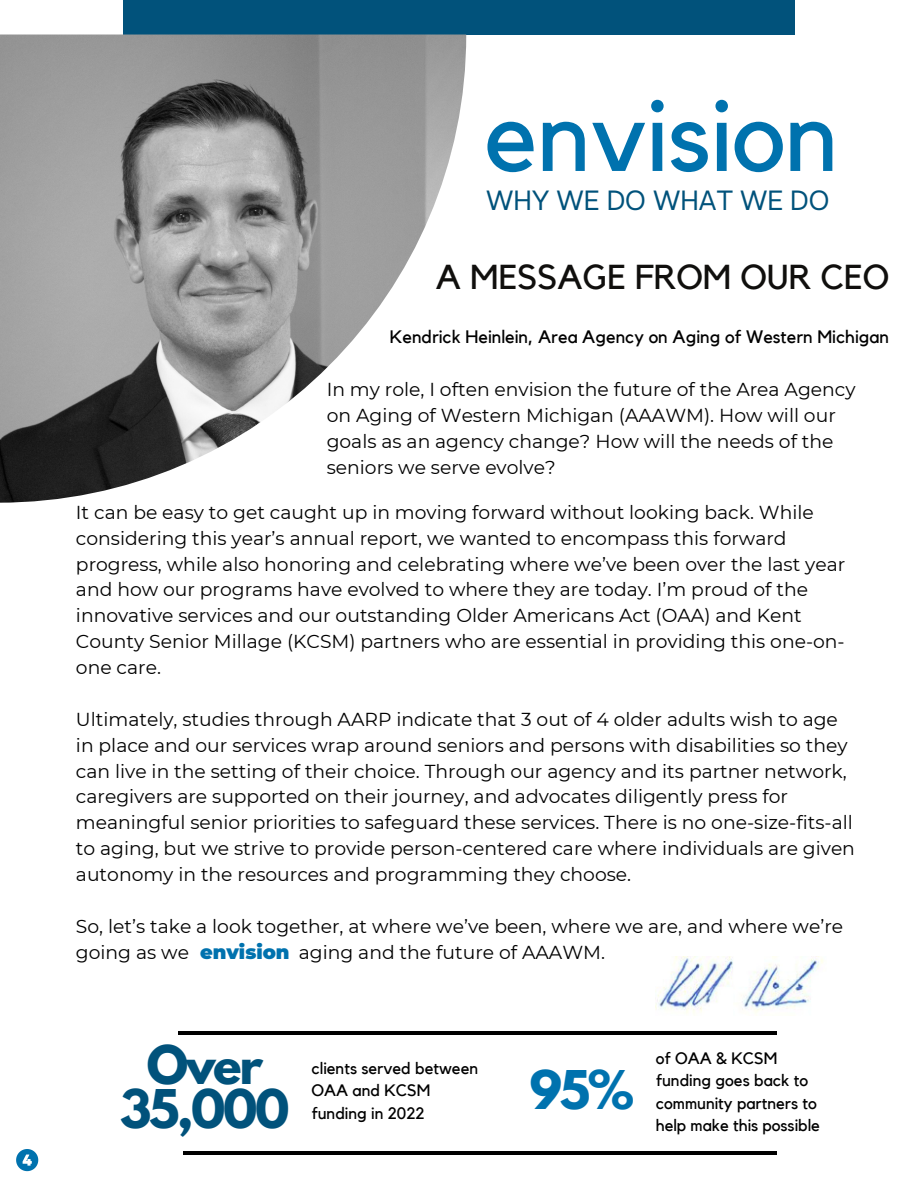
<style>
.page{position:relative;width:918px;height:1188px;background:#fff}
.page>*{position:absolute;margin:0;border:0;box-sizing:border-box;transform-origin:0 0}
.t1{font:100.5px "Kollektif";color:#0072ae}
.t2{font:700 47.25px/43.8px "League Spartan";letter-spacing:-.05em;color:#01527b;text-align:center}
.t3{font:700 47.25px "League Spartan";color:#0072ae}
.t4{font:34.5px "Kollektif";color:#100f0d}
.t5{font:25.5px "Open Sauce One";color:#01527b}
.t6{font:900 19.5px "Montserrat";color:#0072ae}
.t7{font:18.75px/25.8px "Montserrat";color:#000}
.t8{font:18px "Kollektif";color:#000}
.t9{font:16.5px/22.5px "Kollektif";color:#000}
</style>
<div class="page">
<div style="left:123px;top:0;width:672px;height:35px;background:#01527b"></div>
<img style="left:0;top:35px;width:466px;height:468px">
<svg style="left:16px;top:1149px;width:22px;height:22px"></svg>
<hr style="left:184px;top:1151px;width:593px;height:3px;background:#000">
<hr style="left:178px;top:1031px;width:599px;height:3px;background:#000">
<img style="left:656px;top:956px;width:168px;height:57px">
<h6 class="t1" style="left:484px;top:90px;width:356px">envision</h6>
<h6 class="t5" style="left:486px;top:184px;width:345px">WHY WE DO WHAT WE DO</h6>
<h6 class="t4" style="left:436px;top:261px;width:455px">A MESSAGE FROM OUR CEO</h6>
<h2 class="t8" style="left:390px;top:328px;width:501px">Kendrick Heinlein, Area Agency on Aging of Western Michigan</h2>
<h2 class="t7" style="left:327px;top:377px;width:530px">In my role, I often envision the future of the Area Agency on Aging of Western Michigan (AAAWM). How will our goals as an agency change? How will the needs of the seniors we serve evolve?</h2>
<h1 class="t7" style="left:76px;top:499px;width:771px">It can be easy to get caught up in moving forward without looking back. While considering this year’s annual report, we wanted to encompass this forward progress, while also honoring and celebrating where we’ve been over the last year and how our programs have evolved to where they are today. I’m proud of the innovative services and our outstanding Older Americans Act (OAA) and Kent County Senior Millage (KCSM) partners who are essential in providing this one-on&shy;one care.</h1>
<h4 class="t7" style="left:76px;top:706px;width:781px">Ultimately, studies through AARP indicate that 3 out of 4 older adults wish to age in place and our services wrap around seniors and persons with disabilities so they can live in the setting of their choice. Through our agency and its partner network, caregivers are supported on their journey, and advocates diligently press for meaningful senior priorities to safeguard these services. There is no one-size-fits-all to aging, but we strive to provide person-centered care where individuals are given autonomy in the resources and programming they choose.</h4>
<h3 class="t7" style="left:76px;top:913px;width:769px">So, let’s take a look together, at where we’ve been, where we are, and where we’re going as we</h3>
<p class="t6" style="left:200px;top:940px;width:91px">envision</p>
<h3 class="t7" style="left:299px;top:939px;width:308px">aging and the future of AAAWM.</h3>
<h5 class="t2" style="left:120px;top:1049px;width:171px">Over<br>35,000</h5>
<h6 class="t9" style="left:312px;top:1058px;width:168px">clients served between<br>OAA and KCSM funding in 2022</h6>
<p class="t3" style="left:530px;top:1067px;width:106px">95%</p>
<p class="t9" style="left:656px;top:1047px;width:166px">of OAA &amp; KCSM funding goes back to community partners to help make this possible</p>
</div>
